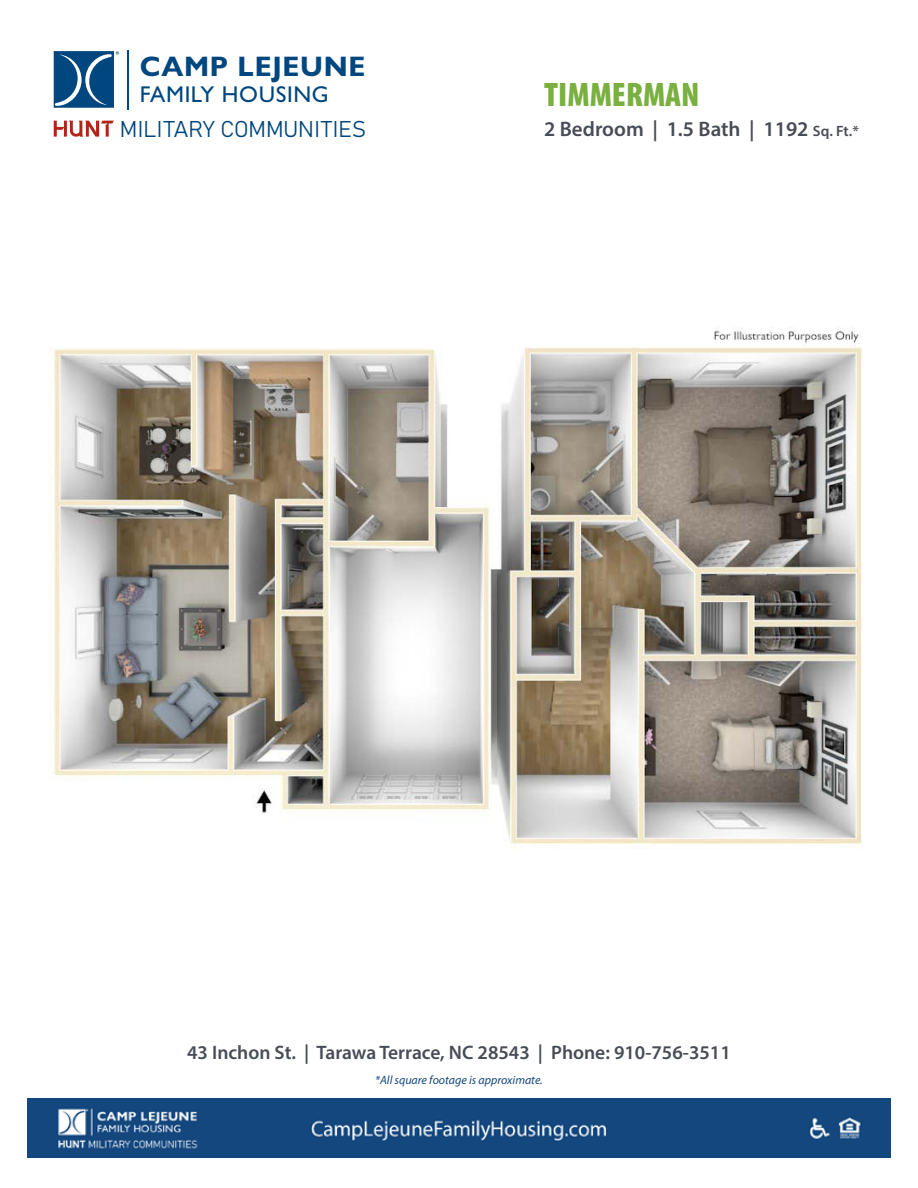
<style>
.page{position:relative;width:918px;height:1188px;background:#fff}
.page>*{position:absolute;margin:0;border:0;box-sizing:border-box;transform-origin:0 0}
.t1{font:900 condensed 34.2px "Myriad Pro";color:#79b040}
.t2{font:700 28.35px "Gill Sans Nova";letter-spacing:.025em;color:#00467f}
.t3{font:500 22.95px "Gill Sans Nova";letter-spacing:.025em;color:#00467f}
.t4{font:22.5px "Bahnschrift";color:#00467f}
.t5{font:600 21px "Myriad Pro";color:#484c56}
.t6{font:600 19.5px "Myriad Pro";color:#484c56}
.t7{font:italic 12px "Myriad Pro";color:#14477e}
.s1{font-size:15px}
</style>
<div class="page">
<img style="left:53px;top:327px;width:810px;height:522px">
<img style="left:27px;top:1098px;width:864px;height:60px">
<svg style="left:54px;top:121px;width:60px;height:16px"></svg>
<svg style="left:54px;top:51px;width:65px;height:57px"></svg>
<hr style="left:127px;top:50px;width:2px;height:60px;background:#00467f">
<h2 class="t2" style="left:140px;top:49px;width:227px">CAMP LEJEUNE</h2>
<p class="t3" style="left:140px;top:80px;width:190px">FAMILY HOUSING</p>
<p class="t4" style="left:120px;top:112px;width:248px">MILITARY COMMUNITIES</p>
<h1 class="t1" style="left:544px;top:73px;width:157px">TIMMERMAN</h1>
<p class="t5" style="left:544px;top:116px;width:316px">2 Bedroom | 1.5 Bath | 1192 <span class="s1">Sq. Ft.*</span></p>
<p class="t6" style="left:187px;top:1040px;width:545px">43 Inchon St. | Tarawa Terrace, NC 28543 | Phone: 910-756-3511</p>
<p class="t7" style="left:375px;top:1072px;width:169px">*All square footage is approximate.</p>
</div>
